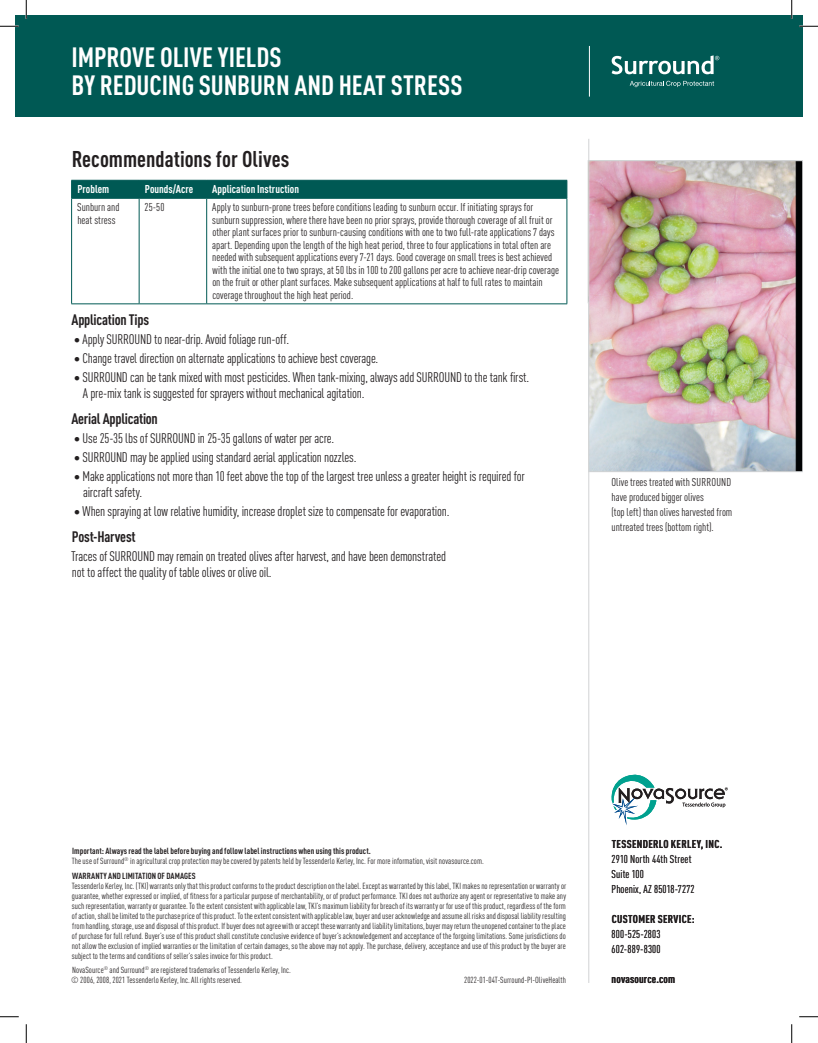
<style>
.page{position:relative;width:818px;height:1043px;background:#fff}
.page>*{position:absolute;margin:0;border:0;box-sizing:border-box;transform-origin:0 0}
._2021_Title{font:700 condensed 27.5px/27.5px "DIN Pro";letter-spacing:-.005em;color:#fff}
._2021_Body{font:700 condensed 22.5px "DIN Pro";color:#231f20}
._2021_Subhead{font:700 condensed 15px "DIN Pro";letter-spacing:-.015em;color:#231f20}
._2021_bullets{font:condensed 13.75px/16.2px "DIN Pro";letter-spacing:-.015em;color:#231f20}
._2021_Bullet-Last{font:condensed 13.75px/16.2px "DIN Pro";letter-spacing:-.01em;color:#231f20}
._2021_Body-2{font:condensed 13.75px/16.2px "DIN Pro";letter-spacing:-.01em;color:#231f20}
._2021_table{font:condensed 11.25px/12.5px "DIN Pro";letter-spacing:.005em;color:#231f20}
._2021_Photo_caption{font:condensed 11.25px/15px "DIN Pro";color:#231f20}
.t1{font:700 condensed 11.25px "DIN Pro";letter-spacing:.025em;color:#231f20}
._2021_Table_headers{font:700 condensed 11.25px "DIN Pro";color:#fff}
._2021_Legaleze_7pt{font:condensed 8.75px/10px "DIN Pro";letter-spacing:.01em;color:#231f20;text-align:justify}
._2021_copyright{font:condensed 8.75px/10px "DIN Pro";letter-spacing:.01em;color:#231f20}
._2021_Leagl_bold{font:700 condensed 8.75px "DIN Pro";letter-spacing:.005em;color:#231f20}
</style>
<div class="page">
<svg style="left:611px;top:774px;width:116px;height:51px"></svg>
<div style="left:15px;top:15px;width:787px;height:101px;background:#005954"></div>
<svg style="left:611px;top:55px;width:108px;height:32px"></svg>
<div style="left:71px;top:180px;width:496px;height:18px;background:#005954"></div>
<hr style="left:71px;top:199px;width:1px;height:104px;background:#005954">
<hr style="left:71px;top:198px;width:68px;height:1px;background:#005954">
<hr style="left:139px;top:198px;width:68px;height:1px;background:#005954">
<hr style="left:207px;top:198px;width:360px;height:1px;background:#005954">
<hr style="left:139px;top:199px;width:1px;height:104px;background:#005954">
<hr style="left:206px;top:199px;width:1px;height:104px;background:#005954">
<hr style="left:566px;top:199px;width:1px;height:104px;background:#005954">
<hr style="left:71px;top:303px;width:68px;height:1px;background:#005954">
<hr style="left:139px;top:303px;width:68px;height:1px;background:#005954">
<hr style="left:207px;top:303px;width:360px;height:1px;background:#005954">
<hr style="left:588px;top:139px;width:1px;height:843px;background:#d1d3d4">
<img style="left:588px;top:160px;width:214px;height:312px">
<hr style="left:589px;top:46px;width:1px;height:51px;background:#fff">
<svg style="left:0;top:25px;width:19px;height:2px"></svg>
<svg style="left:799px;top:25px;width:19px;height:2px"></svg>
<svg style="left:0;top:1016px;width:19px;height:1px"></svg>
<svg style="left:799px;top:1016px;width:19px;height:1px"></svg>
<svg style="left:25px;top:0;width:2px;height:19px"></svg>
<svg style="left:25px;top:1024px;width:2px;height:18px"></svg>
<svg style="left:790px;top:0;width:2px;height:19px"></svg>
<svg style="left:791px;top:1024px;width:1px;height:18px"></svg>
<p class="_2021_Title" style="left:72px;top:41px;width:392px">IMPROVE OLIVE YIELDS<br>BY REDUCING SUNBURN AND HEAT STRESS</p>
<p class="_2021_Body" style="left:72px;top:142px;width:219px">Recommendations for Olives</p>
<p class="_2021_Table_headers" style="left:77px;top:181px;width:33px">Problem</p>
<p class="_2021_Table_headers" style="left:145px;top:181px;width:50px">Pounds/Acre</p>
<p class="_2021_Table_headers" style="left:212px;top:181px;width:88px">Application Instruction</p>
<p class="_2021_table" style="left:77px;top:200px;width:44px">Sunburn and heat stress</p>
<p class="_2021_table" style="left:144px;top:200px;width:21px">25-50</p>
<p class="_2021_table" style="left:212px;top:200px;width:348px">Apply to sunburn-prone trees before conditions leading to sunburn occur. If initiating sprays for sunburn suppression, where there have been no prior sprays, provide thorough coverage of all fruit or other plant surfaces prior to sunburn-causing conditions with one to two full-rate applications 7 days apart. Depending upon the length of the high heat period, three to four applications in total often are needed with subsequent applications every 7-21 days. Good coverage on small trees is best achieved with the initial one to two sprays, at 50 lbs in 100 to 200 gallons per acre to achieve near-drip coverage on the fruit or other plant surfaces. Make subsequent applications at half to full rates to maintain coverage throughout the high heat period.</p>
<p class="_2021_Subhead" style="left:71px;top:309px;width:79px">Application Tips</p>
<p class="_2021_bullets" style="left:74px;top:330px;width:216px">∙ Apply SURROUND to near-drip. Avoid foliage run-off.</p>
<p class="_2021_bullets" style="left:74px;top:349px;width:306px">∙ Change travel direction on alternate applications to achieve best coverage.</p>
<p class="_2021_Bullet-Last" style="left:83px;top:368px;width:448px;text-indent:-9px">∙ SURROUND can be tank mixed with most pesticides. When tank-mixing, always add SURROUND to the tank first.<br>A pre-mix tank is suggested for sprayers without mechanical agitation.</p>
<p class="_2021_Subhead" style="left:71px;top:407px;width:88px">Aerial Application</p>
<p class="_2021_bullets" style="left:74px;top:429px;width:261px">∙ Use 25-35 lbs of SURROUND in 25-35 gallons of water per acre.</p>
<p class="_2021_bullets" style="left:74px;top:448px;width:284px">∙ SURROUND may be applied using standard aerial application nozzles.</p>
<p class="_2021_bullets" style="left:83px;top:466px;width:443px;text-indent:-9px">∙ Make applications not more than 10 feet above the top of the largest tree unless a greater height is required for aircraft safety.</p>
<p class="_2021_Bullet-Last" style="left:74px;top:501px;width:377px">∙ When spraying at low relative humidity, increase droplet size to compensate for evaporation.</p>
<p class="_2021_Subhead" style="left:72px;top:525px;width:65px">Post-Harvest</p>
<p class="_2021_Body-2" style="left:71px;top:546px;width:376px">Traces of SURROUND may remain on treated olives after harvest, and have been demonstrated not to affect the quality of table olives or olive oil.</p>
<p class="_2021_Photo_caption" style="left:611px;top:473px;width:122px">Olive trees treated with SURROUND have produced bigger olives<br>(top left) than olives harvested from untreated trees (bottom right).</p>
<p class="_2021_Leagl_bold" style="left:72px;top:844px;width:300px">Important: Always read the label before buying and follow label instructions when using this product.</p>
<p class="_2021_Legaleze_7pt" style="left:72px;top:855px;width:413px">The use of Surround<sup>®</sup> in agricultural crop protection may be covered by patents held by Tessenderlo Kerley, Inc. For more information, visit novasource.com.</p>
<p class="_2021_Leagl_bold" style="left:72px;top:868px;width:125px">WARRANTY AND LIMITATION OF DAMAGES</p>
<p class="_2021_Legaleze_7pt" style="left:72px;top:879px;width:496px">Tessenderlo Kerley, Inc. (TKI) warrants only that this product conforms to the product description on the label. Except as warranted by this label, TKI makes no representation or warranty or guarantee, whether expressed or implied, of fitness for a particular purpose of merchantability, or of product performance. TKI does not authorize any agent or representative to make any such representation, warranty or guarantee. To the extent consistent with applicable law, TKI’s maximum liability for breach of its warranty or for use of this product, regardless of the form of action, shall be limited to the purchase price of this product. To the extent consistent with applicable law, buyer and user acknowledge and assume all risks and disposal liability resulting from handling, storage, use and disposal of this product. If buyer does not agree with or accept these warranty and liability limitations, buyer may return the unopened container to the place of purchase for full refund. Buyer’s use of this product shall constitute conclusive evidence of buyer’s acknowledgement and acceptance of the forgoing limitations. Some jurisdictions do not allow the exclusion of implied warranties or the limitation of certain damages, so the above may not apply. The purchase, delivery, acceptance and use of this product by the buyer are subject to the terms and conditions of seller’s sales invoice for this product.</p>
<p class="_2021_copyright" style="left:71px;top:964px;width:221px">NovaSource<sup>®</sup> and Surround<sup>®</sup> are registered trademarks of Tessenderlo Kerley, Inc. © 2006, 2008, 2021 Tessenderlo Kerley, Inc. All rights reserved.</p>
<p class="_2021_copyright" style="left:464px;top:974px;width:103px">2022-01-04T-Surround-PI-OliveHealth</p>
<p class="t1" style="left:611px;top:835px;width:112px">TESSENDERLO KERLEY, INC.</p>
<p class="_2021_table" style="left:611px;top:850px;width:84px;line-height:15px">2910 North 44th Street<br>Suite 100<br>Phoenix, AZ 85018-7272</p>
<p class="t1" style="left:611px;top:910px;width:84px">CUSTOMER SERVICE:</p>
<p class="_2021_table" style="left:611px;top:925px;width:50px;line-height:15px">800-525-2803<br>602-889-8300</p>
<p class="t1" style="left:611px;top:970px;width:65px">novasource.com</p>
</div>
